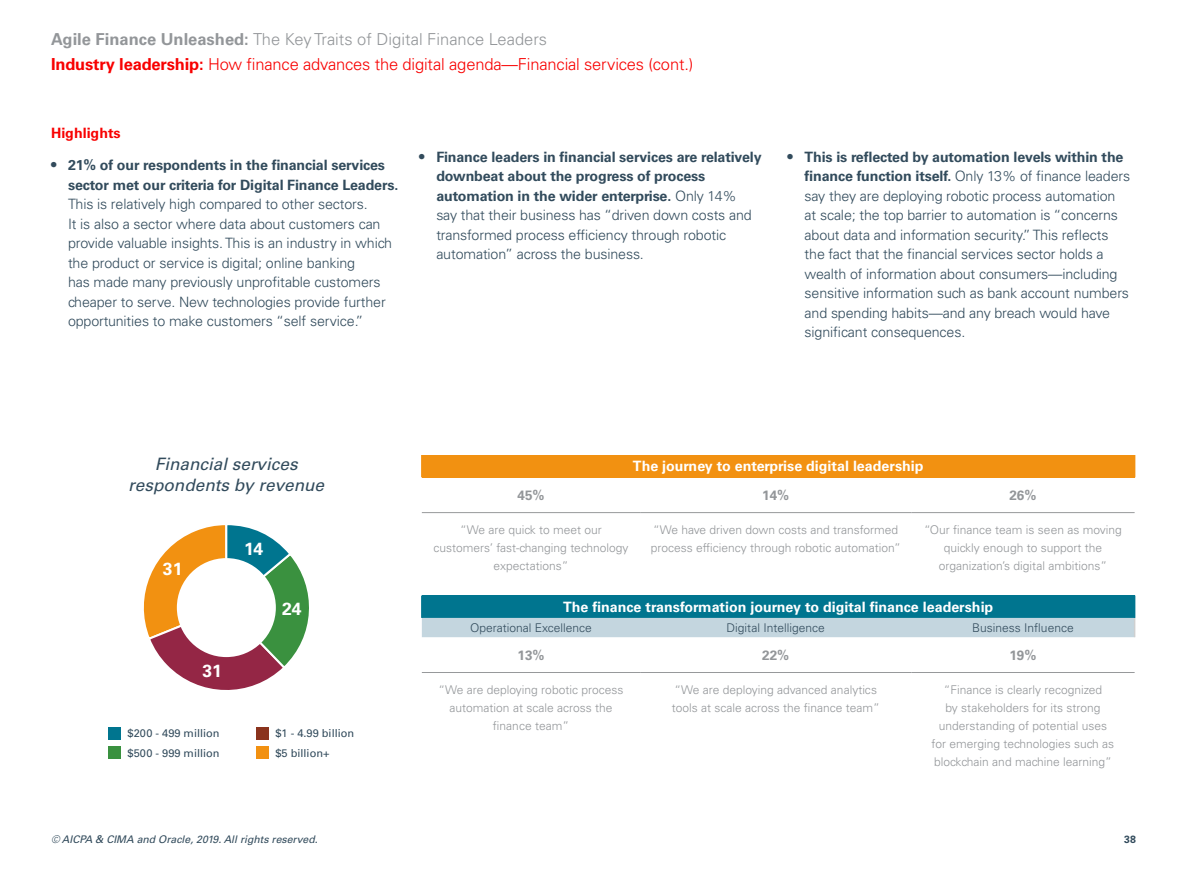
<style>
.page{position:relative;width:1191px;height:893px;background:#fff}
.page>*{position:absolute;margin:0;border:0;box-sizing:border-box;transform-origin:0 0}
.t1{font:700 17.55px "Univers LT Std";color:#fff}
.t2{font:italic 17.1px/20.5px "Univers LT Std";color:#324b5c;text-align:center}
.Page_headings{font:300 16.5px "Univers LT Std";letter-spacing:-.01em;color:#f80000}
.Contents_header_rule{font:300 16.5px "Univers LT Std";color:#939699}
.Bullet_style{font:300 14.25px/19.5px "Univers LT Std";letter-spacing:-.01em;color:#324b5c}
.t3{font:700 14.25px "Univers LT Std";color:#fff}
.t4{font:700 14.25px "Univers LT Std";color:#f80000}
.t5{font:700 13.5px "Univers LT Std";color:#939699}
.t6{font:300 12px/18px "Univers LT Std";color:#939699;text-align:center}
.t7{font:300 12px "Univers LT Std";color:#324b5c}
.t8{font:10.95px/19.5px "Univers LT Std";color:#324b5c}
.t9{font:italic 10.5px "Univers LT Std";color:#324b5c}
.t10{font:700 10.5px "Univers LT Std";color:#324b5c}
.s1{font-weight:700}
.s2{font-weight:400;font-size:15px}
</style>
<div class="page">
<svg style="left:143px;top:525px;width:166px;height:165px"></svg>
<div style="left:177px;top:558px;width:99px;height:99px;background:#fff;border-radius:50%"></div>
<div style="left:108px;top:727px;width:12px;height:12px;background:#00758f"></div>
<div style="left:108px;top:747px;width:12px;height:12px;background:#3a913f"></div>
<div style="left:256px;top:727px;width:12px;height:12px;background:#8a331d"></div>
<div style="left:256px;top:747px;width:12px;height:12px;background:#f29111"></div>
<div style="left:422px;top:455px;width:712px;height:22px;background:#f29111"></div>
<hr style="left:422px;top:512px;width:218px;height:1px;background:#97999b">
<hr style="left:640px;top:512px;width:271px;height:1px;background:#97999b">
<hr style="left:911px;top:512px;width:223px;height:1px;background:#97999b">
<hr style="left:422px;top:672px;width:218px;height:1px;background:#97999b">
<hr style="left:640px;top:672px;width:271px;height:1px;background:#97999b">
<hr style="left:911px;top:672px;width:223px;height:1px;background:#97999b">
<svg style="left:421px;top:455px;width:1px;height:22px"></svg>
<hr style="left:1133px;top:455px;width:2px;height:22px;background:#f29111">
<svg style="left:421px;top:596px;width:714px;height:41px;background:#5ba2b4"></svg>
<hr style="left:1133px;top:596px;width:2px;height:22px;background:#00758f">
<p class="Contents_header_rule" style="left:51px;top:29px;width:497px"><span class="s1">Agile Finance Unleashed:</span> The Key Traits of Digital Finance Leaders</p>
<p class="Page_headings" style="left:51px;top:54px;width:644px"><span class="s1">Industry leadership:</span> How finance advances the digital agenda—Financial services (cont.)</p>
<p class="t4" style="left:51px;top:125px;width:71px">Highlights</p>
<p class="Bullet_style" style="left:68px;top:155px;width:332px;text-indent:-17px"><span class="s2">•</span> <span class="s1">21% of our respondents in the financial services sector met our criteria for Digital Finance Leaders.<br></span>This is relatively high compared to other sectors.<br>It is also a sector where data about customers can provide valuable insights. This is an industry in which the product or service is digital; online banking<br>has made many previously unprofitable customers cheaper to serve. New technologies provide further opportunities to make customers “self service.”</p>
<p class="Bullet_style" style="left:436px;top:147px;width:327px;text-indent:-17px"><span class="s2">•</span> <span class="s1">Finance leaders in financial services are relatively downbeat about the progress of process automation in the wider enterprise.</span> Only 14%<br>say that their business has “driven down costs and transformed process efficiency through robotic automation” across the business.</p>
<p class="Bullet_style" style="left:804px;top:147px;width:327px;text-indent:-17px"><span class="s2">•</span> <span class="s1">This is reflected by automation levels within the finance function itself.</span> Only 13% of finance leaders say they are deploying robotic process automation at scale; the top barrier to automation is “concerns about data and information security.” This reflects the fact that the financial services sector holds a wealth of information about consumers—including sensitive information such as bank account numbers and spending habits—and any breach would have significant consequences.</p>
<p class="t2" style="left:128px;top:454px;width:197px">Financial services respondents by revenue</p>
<p class="t1" style="left:163px;top:559px;width:21px">31</p>
<p class="t1" style="left:202px;top:660px;width:21px">31</p>
<p class="t1" style="left:244px;top:538px;width:21px">14</p>
<p class="t1" style="left:282px;top:598px;width:21px">24</p>
<p class="t8" style="left:128px;top:724px;width:94px">$200 - 499 million $500 - 999 million</p>
<p class="t8" style="left:275px;top:724px;width:80px">$1 - 4.99 billion $5 billion+</p>
<p class="t3" style="left:633px;top:458px;width:292px">The journey to enterprise digital leadership</p>
<p class="t5" style="left:517px;top:487px;width:29px">45%</p>
<p class="t5" style="left:762px;top:487px;width:29px">14%</p>
<p class="t5" style="left:1009px;top:487px;width:29px">26%</p>
<p class="t6" style="left:433px;top:521px;width:196px">“We are quick to meet our customers’ fast-changing technology expectations”</p>
<p class="t6" style="left:650px;top:521px;width:251px;text-align:left">“We have driven down costs and transformed process efficiency through robotic automation”</p>
<p class="t6" style="left:924px;top:521px;width:199px">“Our finance team is seen as moving quickly enough to support the organization’s digital ambitions”</p>
<p class="t3" style="left:563px;top:598px;width:432px">The finance transformation journey to digital finance leadership</p>
<p class="t7" style="left:470px;top:621px;width:123px">Operational Excellence</p>
<p class="t7" style="left:726px;top:621px;width:100px">Digital Intelligence</p>
<p class="t7" style="left:972px;top:621px;width:103px">Business Influence</p>
<p class="t5" style="left:517px;top:647px;width:29px">13%</p>
<p class="t5" style="left:762px;top:647px;width:29px">22%</p>
<p class="t5" style="left:1009px;top:647px;width:28px">19%</p>
<p class="t6" style="left:438px;top:681px;width:186px">“We are deploying robotic process automation at scale across the finance team”</p>
<p class="t6" style="left:671px;top:681px;width:210px;text-align:left">“We are deploying advanced analytics tools at scale across the finance team”</p>
<p class="t6" style="left:931px;top:681px;width:184px">“Finance is clearly recognized<br>by stakeholders for its strong understanding of potential uses for emerging technologies such as blockchain and machine learning”</p>
<p class="t9" style="left:51px;top:833px;width:268px">© AICPA &amp; CIMA and Oracle, 2019. All rights reserved.</p>
<p class="t10" style="left:1124px;top:833px;width:13px">38</p>
</div>
